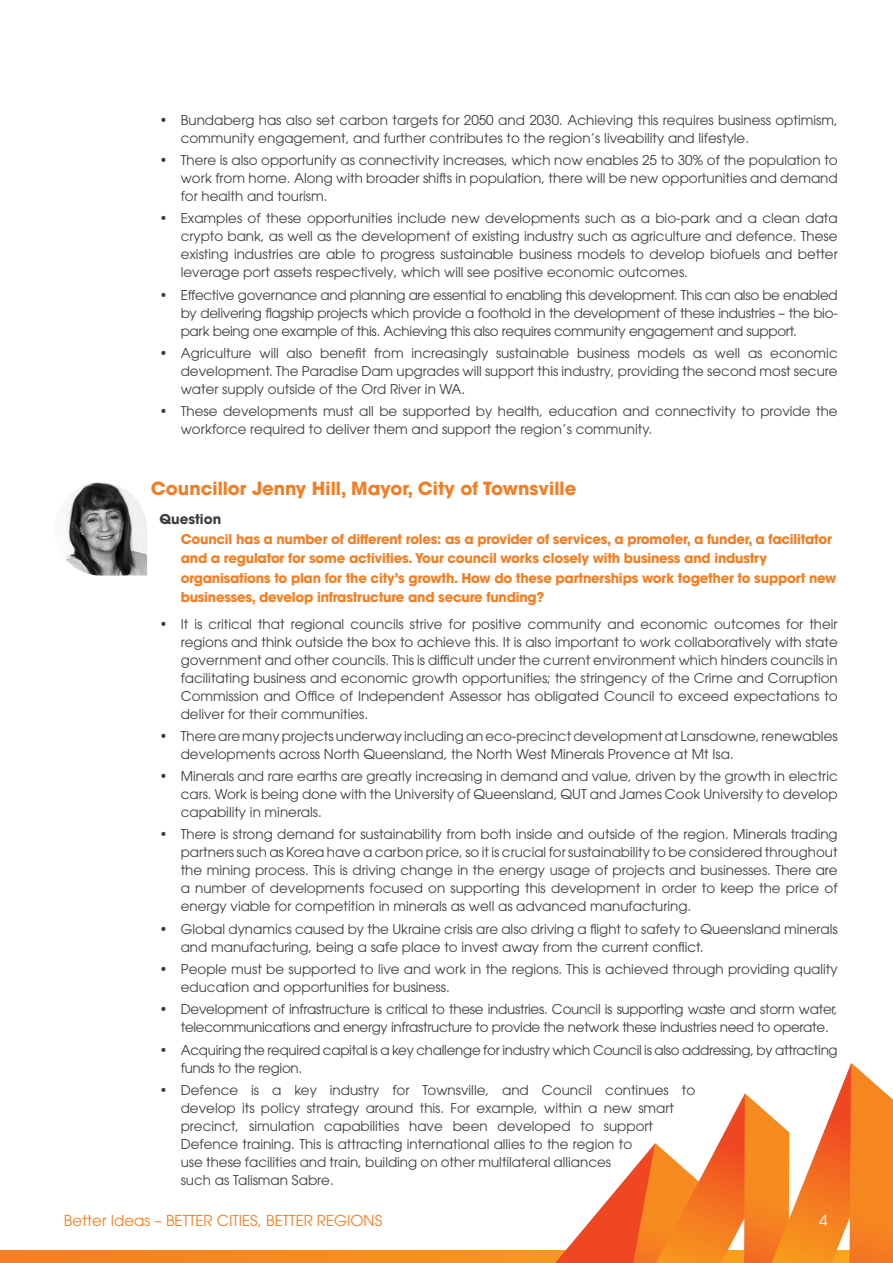
<style>
.page{position:relative;width:893px;height:1263px;background:#fff}
.page>*{position:absolute;margin:0;border:0;box-sizing:border-box;transform-origin:0 0}
.t1{font:700 18px "ITC Avant Garde Pro";color:#f47d21}
.t2{font:15px "ITC Avant Garde Pro";color:#f47d21}
.t3{font:15px "ITC Avant Garde Pro";color:#fff}
.t4{font:13.5px/18px "ITC Avant Garde Pro";color:#3e3e3f;text-align:justify}
.t5{font:700 13.5px/19.5px "ITC Avant Garde Pro";letter-spacing:-.015em;color:#f47d21}
.t6{font:13.5px/18px "ITC Avant Garde Pro";letter-spacing:-.02em;color:#3e3e3f}
.t7{font:700 13.5px "ITC Avant Garde Pro";color:#3e3e3f}
</style>
<div class="page">
<img style="left:66px;top:482px;width:81px;height:94px">
<div style="left:0;top:1250px;width:893px;height:13px;background:#f5871f"></div>
<svg style="left:414px;top:1063px;width:479px;height:200px"></svg>
<p class="t4" style="left:181px;top:111px;width:658px;text-indent:-21px">• Bundaberg has also set carbon targets for 2050 and 2030. Achieving this requires business optimism, community engagement, and further contributes to the region’s liveability and lifestyle.</p>
<p class="t4" style="left:181px;top:151px;width:658px;text-indent:-21px">• There is also opportunity as connectivity increases, which now enables 25 to 30% of the population to work from home. Along with broader shifts in population, there will be new opportunities and demand for health and tourism.</p>
<p class="t4" style="left:181px;top:209px;width:658px;text-indent:-21px">• Examples of these opportunities include new developments such as a bio-park and a clean data crypto bank, as well as the development of existing industry such as agriculture and defence. These existing industries are able to progress sustainable business models to develop biofuels and better leverage port assets respectively, which will see positive economic outcomes.</p>
<p class="t4" style="left:181px;top:285px;width:659px;text-indent:-21px">• Effective governance and planning are essential to enabling this development. This can also be enabled by delivering flagship projects which provide a foothold in the development of these industries – the bio&shy;park being one example of this. Achieving this also requires community engagement and support.</p>
<p class="t4" style="left:181px;top:344px;width:658px;text-indent:-21px">• Agriculture will also benefit from increasingly sustainable business models as well as economic development. The Paradise Dam upgrades will support this industry, providing the second most secure water supply outside of the Ord River in WA.</p>
<p class="t4" style="left:181px;top:402px;width:658px;text-indent:-21px">• These developments must all be supported by health, education and connectivity to provide the workforce required to deliver them and support the region’s community.</p>
<p class="t1" style="left:151px;top:476px;width:427px">Councillor Jenny Hill, Mayor, City of Townsville</p>
<p class="t7" style="left:159px;top:510px;width:63px">Question</p>
<p class="t5" style="left:181px;top:529px;width:657px">Council has a number of different roles: as a provider of services, a promoter, a funder, a facilitator and a regulator for some activities. Your council works closely with business and industry organisations to plan for the city’s growth. How do these partnerships work together to support new businesses, develop infrastructure and secure funding?</p>
<p class="t4" style="left:181px;top:614px;width:659px;text-indent:-21px">• It is critical that regional councils strive for positive community and economic outcomes for their regions and think outside the box to achieve this. It is also important to work collaboratively with state government and other councils. This is difficult under the current environment which hinders councils in facilitating business and economic growth opportunities; the stringency of the Crime and Corruption Commission and Office of Independent Assessor has obligated Council to exceed expectations to deliver for their communities.</p>
<p class="t4" style="left:181px;top:727px;width:658px;text-indent:-21px">• There are many projects underway including an eco-precinct development at Lansdowne, renewables developments across North Queensland, the North West Minerals Provence at Mt Isa.</p>
<p class="t4" style="left:181px;top:767px;width:659px;text-indent:-21px">• Minerals and rare earths are greatly increasing in demand and value, driven by the growth in electric cars. Work is being done with the University of Queensland, QUT and James Cook University to develop capability in minerals.</p>
<p class="t4" style="left:181px;top:825px;width:658px;text-indent:-21px">• There is strong demand for sustainability from both inside and outside of the region. Minerals trading partners such as Korea have a carbon price, so it is crucial for sustainability to be considered throughout the mining process. This is driving change in the energy usage of projects and businesses. There are a number of developments focused on supporting this development in order to keep the price of energy viable for competition in minerals as well as advanced manufacturing.</p>
<p class="t4" style="left:181px;top:920px;width:658px;text-indent:-21px">• Global dynamics caused by the Ukraine crisis are also driving a flight to safety to Queensland minerals and manufacturing, being a safe place to invest away from the current conflict.</p>
<p class="t4" style="left:181px;top:960px;width:658px;text-indent:-21px">• People must be supported to live and work in the regions. This is achieved through providing quality education and opportunities for business.</p>
<p class="t6" style="left:181px;top:1000px;width:658px;text-indent:-21px">• Development of infrastructure is critical to these industries. Council is supporting waste and storm water, telecommunications and energy infrastructure to provide the network these industries need to operate.</p>
<p class="t6" style="left:181px;top:1040px;width:658px;text-indent:-21px">• Acquiring the required capital is a key challenge for industry which Council is also addressing, by attracting funds to the region.</p>
<p class="t4" style="left:181px;top:1081px;width:516px;text-align:left;text-indent:-21px">• Defence is a key industry for Townsville, and Council continues to develop its policy strategy around this. For example, within a new smart precinct, simulation capabilities have been developed to support Defence training. This is attracting international allies to the region to<br>use these facilities and train, building on other multilateral alliances<br>such as Talisman Sabre.</p>
<p class="t2" style="left:64px;top:1211px;width:320px">Better Ideas – BETTER CITIES, BETTER REGIONS</p>
<p class="t3" style="left:819px;top:1211px;width:10px">4</p>
</div>
